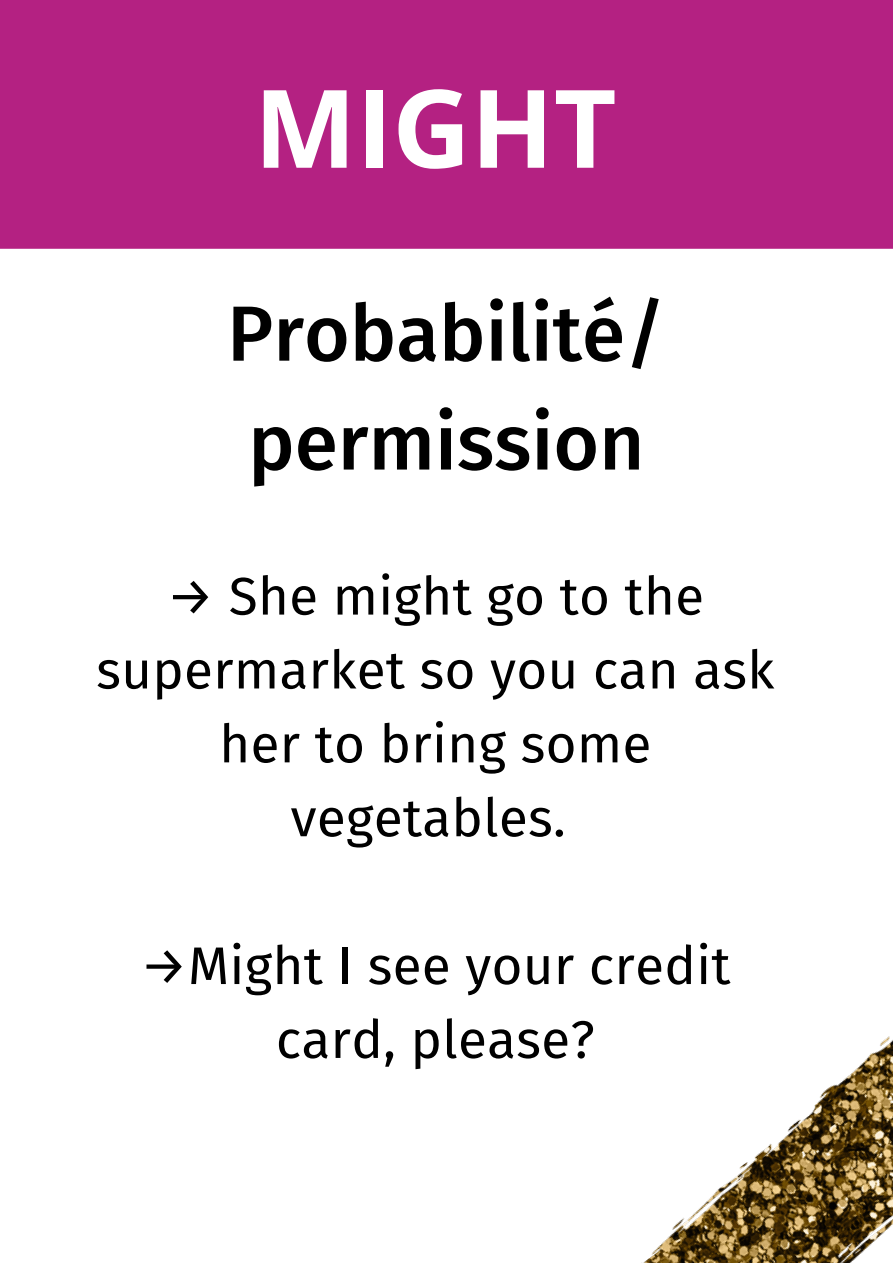
<style>
.page{position:relative;width:893px;height:1264px;background:#fff}
.page>*{position:absolute;margin:0;border:0;box-sizing:border-box;transform-origin:0 0}
.t1{font:700 108.45px "Open Sans";color:#fff}
.t2{font:500 78.15px/108.8px "Fira Sans";color:#000}
.t3{font:52.95px/73.8px "Fira Sans";letter-spacing:.005em;color:#000;text-align:center}
</style>
<div class="page">
<img style="left:644px;top:1036px;width:248px;height:226px">
<div style="left:0;top:0;width:892px;height:249px;background:#b42182"></div>
<h1 class="t1" style="left:254px;top:52px;width:364px">MIGHT</h1>
<h2 class="t2" style="left:227px;top:280px;width:440px">Probabilité/ permission</h2>
<p class="t3" style="left:96px;top:560px;width:679px">→ She might go to the supermarket so you can ask her to bring some vegetables.</p>
<p class="t3" style="left:140px;top:929px;width:592px">→Might I see your credit card, please?</p>
</div>
